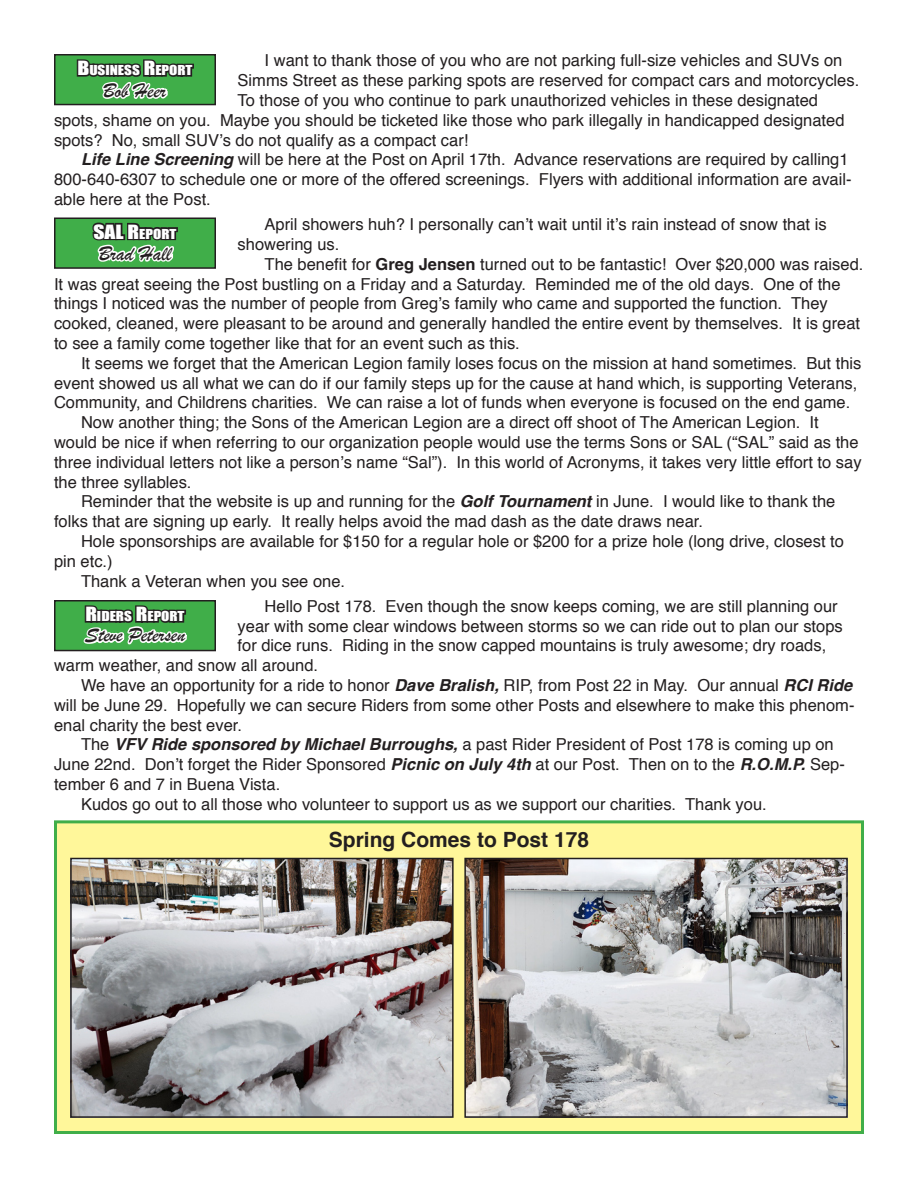
<style>
.page{position:relative;width:918px;height:1188px;background:#fff}
.page>*{position:absolute;margin:0;border:0;box-sizing:border-box;transform-origin:0 0}
.Officer_Name{font:21px "Brush Script";color:#231f20}
.Headline_14_Helvetic{font:700 21px "Helvetica";color:#231f20}
.Body_Text_Reports{font:16.5px/19.8px "Helvetica";color:#231f20}
.Officer_Reports{font:12.6px "Impact";color:#fff;scale:1.2 1}
.s1{font-weight:700;font-style:italic}
.s2{font-weight:700}
.s3{font-size:18px}
</style>
<div class="page">
<div style="left:55px;top:55px;width:160px;height:50px;background:#40ae49"></div>
<div style="left:54px;top:54px;width:162px;height:51px;border:2px solid #231f20"></div>
<svg style="left:70px;top:54px;width:125px;height:45px"></svg>
<div style="left:55px;top:218px;width:160px;height:50px;background:#40ae49"></div>
<div style="left:54px;top:218px;width:162px;height:51px;border:2px solid #231f20"></div>
<svg style="left:90px;top:217px;width:89px;height:45px"></svg>
<div style="left:55px;top:601px;width:160px;height:50px;background:#40ae49"></div>
<div style="left:54px;top:600px;width:162px;height:51px;border:2px solid #231f20"></div>
<svg style="left:72px;top:605px;width:119px;height:47px"></svg>
<div style="left:56px;top:822px;width:806px;height:310px;background:#fff79a"></div>
<div style="left:54px;top:820px;width:810px;height:314px;border:3px solid #40ae49"></div>
<img style="left:73px;top:861px;width:378px;height:254px">
<div style="left:70px;top:858px;width:384px;height:260px;border:2px solid #231f20"></div>
<img style="left:467px;top:861px;width:378px;height:254px">
<div style="left:464px;top:858px;width:384px;height:260px;border:2px solid #231f20"></div>
<p class="Body_Text_Reports" style="left:265px;top:51px;width:579px">I want to thank those of you who are not parking full-size vehicles and SUVs on</p>
<p class="Body_Text_Reports" style="left:238px;top:71px;width:623px">Simms Street as these parking spots are reserved for compact cars and motorcycles.</p>
<p class="Body_Text_Reports" style="left:238px;top:91px;width:582px">To those of you who continue to park unauthorized vehicles in these designated</p>
<p class="Body_Text_Reports" style="left:54px;top:111px;width:792px">spots, shame on you. Maybe you should be ticketed like those who park illegally in handicapped designated</p>
<p class="Body_Text_Reports" style="left:54px;top:130px;width:416px">spots? No, small SUV’s do not qualify as a compact car!</p>
<p class="Body_Text_Reports" style="left:54px;top:150px;width:799px;text-indent:27px"><span class="s1">Life Line Screening</span> will be here at the Post on April 17th. Advance reservations are required by calling1<br>800-640-6307 to schedule one or more of the offered screenings. Flyers with additional information are avail&shy;able here at the Post.</p>
<p class="Body_Text_Reports" style="left:238px;top:215px;width:591px;text-indent:27px">April showers huh? I personally can’t wait until it’s rain instead of snow that is showering us.</p>
<p class="Body_Text_Reports" style="left:54px;top:255px;width:811px;text-indent:211px">The benefit for <span class="s2">Greg Jensen</span> turned out to be fantastic! Over $20,000 was raised.<br>It was great seeing the Post bustling on a Friday and a Saturday. Reminded me of the old days. One of the things I noticed was the number of people from Greg’s family who came and supported the function. They cooked, cleaned, were pleasant to be around and generally handled the entire event by themselves. It is great to see a family come together like that for an event such as this.</p>
<p class="Body_Text_Reports" style="left:54px;top:354px;width:809px;text-indent:27px">It seems we forget that the American Legion family loses focus on the mission at hand sometimes. But this event showed us all what we can do if our family steps up for the cause at hand which, is supporting Veterans,<br>Community, and Childrens charities. We can raise a lot of funds when everyone is focused on the end game.</p>
<p class="Body_Text_Reports" style="left:54px;top:413px;width:809px;text-indent:27px">Now another thing; the Sons of the American Legion are a direct off shoot of The American Legion. It would be nice if when referring to our organization people would use the terms Sons or SAL (“SAL” said as the three individual letters not like a person’s name “Sal”). In this world of Acronyms, it takes very little effort to say the three syllables.</p>
<p class="Body_Text_Reports" style="left:54px;top:492px;width:783px;text-indent:27px">Reminder that the website is up and running for the <span class="s1">Golf Tournament</span> in June. I would like to thank the folks that are signing up early. It really helps avoid the mad dash as the date draws near.</p>
<p class="Body_Text_Reports" style="left:54px;top:532px;width:792px;text-indent:27px">Hole sponsorships are available for $150 for a regular hole or $200 for a prize hole (long drive, closest to pin etc.)</p>
<p class="Body_Text_Reports" style="left:81px;top:571px;width:266px">Thank a Veteran when you see one.</p>
<p class="Body_Text_Reports" style="left:265px;top:597px;width:575px">Hello Post 178. Even though the snow keeps coming, we are still planning our</p>
<p class="Body_Text_Reports" style="left:238px;top:616px;width:607px">year with some clear windows between storms so we can ride out to plan our stops</p>
<p class="Body_Text_Reports" style="left:238px;top:636px;width:590px">for dice runs. Riding in the snow capped mountains is truly awesome; dry roads,</p>
<p class="Body_Text_Reports" style="left:54px;top:656px;width:266px">warm weather, and snow all around.</p>
<p class="Body_Text_Reports" style="left:54px;top:676px;width:802px;text-indent:27px">We have an opportunity for a ride to honor <span class="s1">Dave Bralish,</span> RIP, from Post 22 in May. Our annual <span class="s1">RCI Ride </span>will be June 29. Hopefully we can secure Riders from some other Posts and elsewhere to make this phenom&shy;enal charity the best ever.</p>
<p class="Body_Text_Reports" style="left:54px;top:735px;width:792px;text-indent:27px">The <span class="s1">VFV Ride sponsored by Michael Burroughs,</span> a past Rider President of Post 178 is coming up on<br>June 22nd. Don’t forget the Rider Sponsored <span class="s1">Picnic on July 4th</span> at our Post. Then on to the <span class="s1">R.O.M.P.</span> Sep&shy;tember 6 and 7 in Buena Vista.</p>
<p class="Body_Text_Reports" style="left:81px;top:795px;width:687px">Kudos go out to all those who volunteer to support us as we support our charities. Thank you.</p>
<p class="Officer_Reports" style="left:77px;top:60px;width:97px"><span class="s3">B</span>USINESS <span class="s3">R</span>EPORT</p>
<p class="Officer_Name" style="left:103px;top:78px;width:64px">Bob Heer</p>
<p class="Officer_Reports" style="left:93px;top:224px;width:71px"><span class="s3">SAL R</span>EPORT</p>
<p class="Officer_Name" style="left:99px;top:241px;width:74px">Brad Hall</p>
<p class="Officer_Reports" style="left:85px;top:606px;width:84px"><span class="s3">R</span>IDERS <span class="s3">R</span>EPORT</p>
<p class="Officer_Name" style="left:85px;top:622px;width:102px">Steve Petersen</p>
<p class="Headline_14_Helvetic" style="left:329px;top:823px;width:262px">Spring Comes to Post 178</p>
</div>
